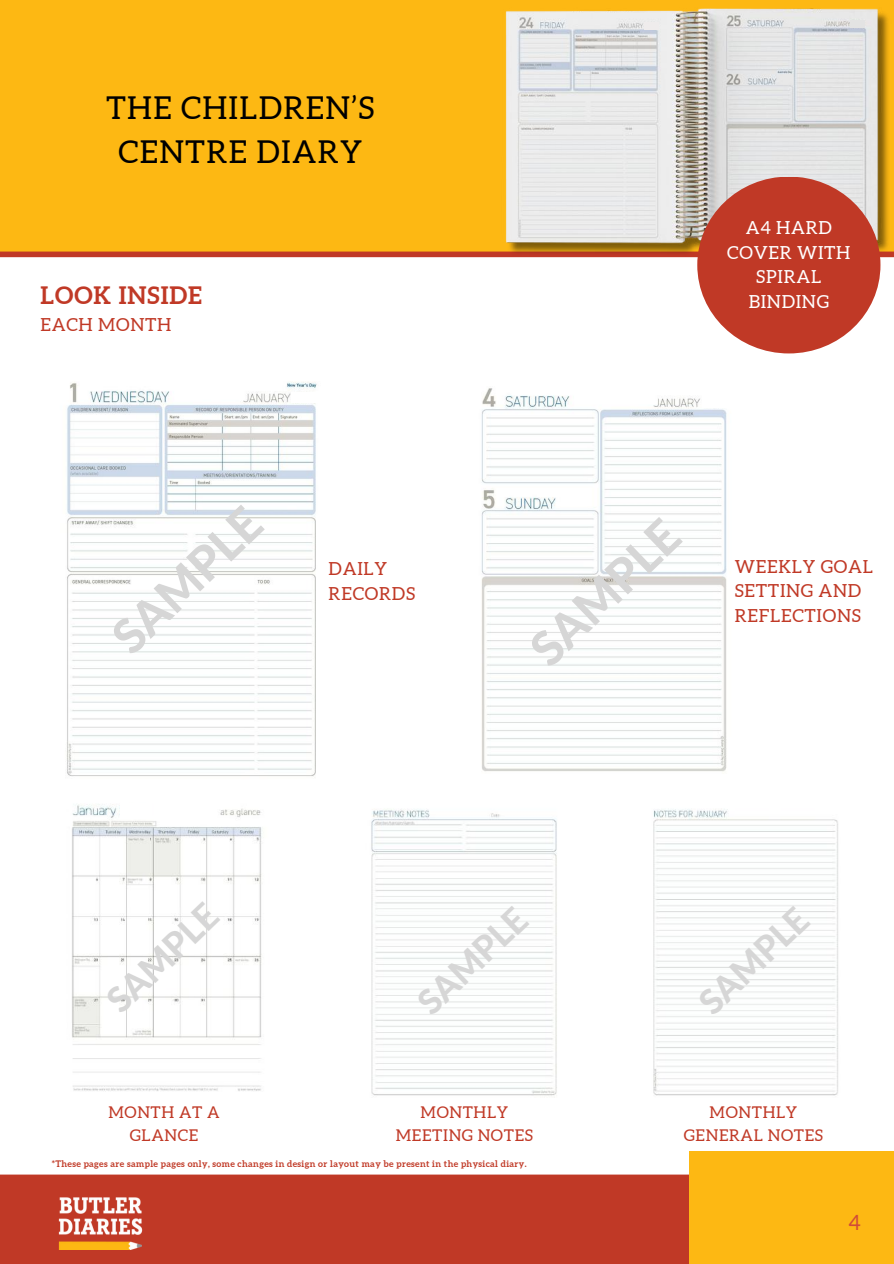
<style>
.page{position:relative;width:894px;height:1264px;background:#fff}
.page>*{position:absolute;margin:0;border:0;box-sizing:border-box;transform-origin:0 0}
.t1{font:800 47.25px "Lato";color:#d6d6d6}
.t2{font:800 35.25px "Lato";color:#d6d6d6}
.t3{font:800 34.65px "Lato";color:#d6d6d6}
.t4{font:31.5px/43.8px "Aleo";letter-spacing:.04em;color:#000;text-align:center}
.t5{font:700 24px "Aleo";letter-spacing:.04em;color:#c03926}
.t6{font:21px "Aleo";color:#d14b38}
.t7{font:18px/24.8px "Aleo";letter-spacing:.04em;color:#c03926}
.t8{font:18px/24.8px "Aleo";letter-spacing:.04em;color:#fff;text-align:center}
.t9{font:16.2px/22.5px "Aleo";letter-spacing:.04em;color:#c03926;text-align:center}
.t10{font:700 9px "Aleo";letter-spacing:.04em;color:#c03926}
</style>
<div class="page">
<div style="left:0;top:1174px;width:893px;height:6px;background:#c03926"></div>
<div style="left:0;top:1180px;width:893px;height:83px;background:#c03926"></div>
<img style="left:58px;top:1197px;width:84px;height:52px">
<img style="left:481px;top:388px;width:246px;height:384px">
<div style="left:689px;top:1151px;width:204px;height:112px;background:#fdb813"></div>
<img style="left:66px;top:382px;width:251px;height:394px">
<div style="left:0;top:0;width:893px;height:251px;background:#fdb813"></div>
<div style="left:0;top:251px;width:893px;height:6px;background:#c03926"></div>
<img style="left:72px;top:805px;width:190px;height:286px">
<img style="left:371px;top:809px;width:186px;height:287px">
<img style="left:653px;top:809px;width:185px;height:287px">
<img style="left:495px;top:8px;width:398px;height:274px">
<div style="left:850px;top:21px;width:14px;height:7px;background:#e3e3e3"></div>
<div style="left:644px;top:22px;width:14px;height:7px;background:#efecec"></div>
<div style="left:697px;top:176px;width:183px;height:177px;background:#c03926;border-radius:50%"></div>
<div style="left:291px;top:392px;width:32px;height:11px;background:#fff"></div>
<div style="left:702px;top:388px;width:31px;height:20px;background:#fff"></div>
<div style="left:120px;top:802px;width:32px;height:16px;background:#fff"></div>
<h3 class="t4" style="left:106px;top:86px;width:269px">THE CHILDREN’S<br>CENTRE DIARY</h3>
<h3 class="t5" style="left:41px;top:281px;width:163px">LOOK INSIDE</h3>
<h3 class="t7" style="left:41px;top:312px;width:132px">EACH MONTH</h3>
<h3 class="t8" style="left:727px;top:215px;width:125px">A4 HARD<br>COVER WITH<br>SPIRAL<br>BINDING</h3>
<h1 class="t1" style="left:100px;top:623px;width:187px;rotate:-44deg">SAMPLE</h1>
<h1 class="t1" style="left:517px;top:635px;width:187px;rotate:-44deg">SAMPLE</h1>
<h3 class="t7" style="left:328px;top:556px;width:88px">DAILY<br>RECORDS</h3>
<h3 class="t7" style="left:734px;top:554px;width:140px">WEEKLY GOAL<br>SETTING AND<br>REFLECTIONS</h3>
<h2 class="t2" style="left:97px;top:990px;width:140px;rotate:-44deg">SAMPLE</h2>
<h3 class="t3" style="left:408px;top:992px;width:138px;rotate:-44deg">SAMPLE</h3>
<h3 class="t3" style="left:689px;top:992px;width:138px;rotate:-44deg">SAMPLE</h3>
<h3 class="t9" style="left:108px;top:1101px;width:113px">MONTH AT A<br>GLANCE</h3>
<h3 class="t9" style="left:683px;top:1101px;width:141px">MONTHLY<br>GENERAL NOTES</h3>
<h3 class="t9" style="left:395px;top:1101px;width:139px">MONTHLY<br>MEETING NOTES</h3>
<p class="t10" style="left:52px;top:1158px;width:476px">*These pages are sample pages only, some changes in design or layout may be present in the physical diary.</p>
<h3 class="t6" style="left:848px;top:1210px;width:14px">4</h3>
</div>
